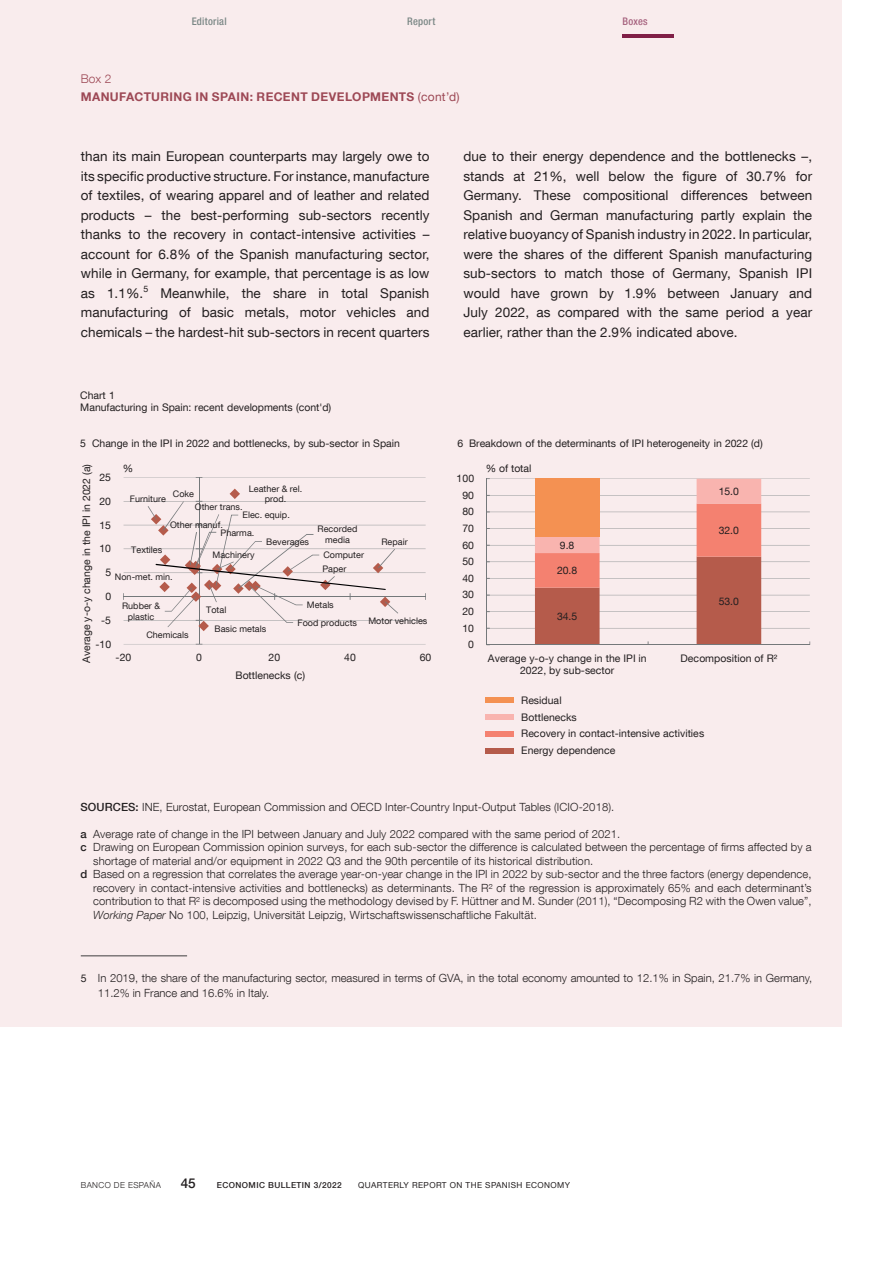
<style>
.page{position:relative;width:893px;height:1263px;background:#fff}
.page>*{position:absolute;margin:0;border:0;box-sizing:border-box;transform-origin:0 0}
.Texto_recuadro{font:13.5px/19.5px "Bd E Neue Helvetica";letter-spacing:.005em;color:#231f20;text-align:justify}
.t1{font:500 13.5px "Bd E Neue Helvetica";color:#231f20}
.t2{font:700 12px/18px "Bd E Neue Helvetica";letter-spacing:.03em;color:#9d4855}
.Citas_recuadro{font:300 11.25px/15px "Bd E Neue Helvetica";letter-spacing:.01em;color:#231f20}
.t3{font:10.5px/16.8px "Bd E Neue Helvetica";letter-spacing:-.005em;color:#231f20;text-align:center}
.t4{font:500 condensed 10.5px "Bd E Neue Helvetica";letter-spacing:.025em;color:#7a8785}
.t5{font:500 condensed 10.5px "Bd E Neue Helvetica";letter-spacing:.015em;color:#a6627e}
.t6{font:9px/10.8px "Bd E Neue Helvetica";letter-spacing:.005em;color:#231f20;text-align:center}
.t7{font:8.25px "Bd E Neue Helvetica";letter-spacing:.05em;color:#231f20}
.t8{font:500 8.25px "Bd E Neue Helvetica";letter-spacing:.05em;color:#231f20}
.t9{font:300 8.25px "Bd E Neue Helvetica";letter-spacing:.05em;color:#231f20}
.s1{font-weight:300}
.s2{font-weight:400}
.s3{font-weight:500}
.s4{font-style:italic}
.s5{font-weight:400;font-size:10.5px}
</style>
<div class="page">
<hr style="left:0;top:0;width:1px;height:1131px;background:#f9eced">
<div style="left:0;top:0;width:842px;height:1026px;background:#f9eced"></div>
<hr style="left:81px;top:955px;width:106px;height:1px;background:#3e3e3f">
<hr style="left:486px;top:628px;width:324px;height:1px;background:#9a9d9e">
<hr style="left:486px;top:611px;width:324px;height:1px;background:#9a9d9e">
<hr style="left:486px;top:595px;width:324px;height:1px;background:#9a9d9e">
<hr style="left:486px;top:578px;width:324px;height:1px;background:#9a9d9e">
<hr style="left:486px;top:561px;width:324px;height:1px;background:#9a9d9e">
<hr style="left:486px;top:545px;width:324px;height:1px;background:#9a9d9e">
<hr style="left:486px;top:528px;width:324px;height:1px;background:#9a9d9e">
<hr style="left:486px;top:512px;width:324px;height:1px;background:#9a9d9e">
<hr style="left:486px;top:495px;width:324px;height:1px;background:#9a9d9e">
<hr style="left:486px;top:478px;width:324px;height:1px;background:#9a9d9e">
<hr style="left:486px;top:479px;width:1px;height:166px;background:#74787a">
<hr style="left:486px;top:644px;width:324px;height:1px;background:#74787a">
<svg style="left:535px;top:479px;width:226px;height:165px"></svg>
<div style="left:485px;top:698px;width:29px;height:5px;background:#f49152"></div>
<div style="left:485px;top:714px;width:29px;height:6px;background:#f9b4af"></div>
<div style="left:485px;top:731px;width:29px;height:6px;background:#f48170"></div>
<div style="left:485px;top:748px;width:29px;height:5px;background:#b55b4b"></div>
<hr style="left:124px;top:644px;width:302px;height:1px;background:#9a9d9e">
<hr style="left:124px;top:620px;width:302px;height:1px;background:#9a9d9e">
<hr style="left:124px;top:572px;width:302px;height:1px;background:#9a9d9e">
<hr style="left:124px;top:548px;width:302px;height:1px;background:#9a9d9e">
<hr style="left:124px;top:525px;width:302px;height:1px;background:#9a9d9e">
<hr style="left:124px;top:501px;width:302px;height:1px;background:#9a9d9e">
<hr style="left:124px;top:477px;width:302px;height:1px;background:#9a9d9e">
<hr style="left:199px;top:477px;width:1px;height:167px;background:#74787a">
<hr style="left:124px;top:596px;width:302px;height:1px;background:#74787a">
<svg style="left:148px;top:489px;width:250px;height:142px"></svg>
<hr style="left:623px;top:34px;width:51px;height:4px;background:#801f47">
<p class="t4" style="left:192px;top:15px;width:37px">Editorial</p>
<p class="t4" style="left:407px;top:15px;width:30px">Report</p>
<p class="t5" style="left:623px;top:15px;width:27px">Boxes</p>
<p class="t2" style="left:81px;top:70px;width:380px"><span class="s1">Box 2<br></span>MANUFACTURING IN SPAIN: RECENT DEVELOPMENTS <span class="s2">(cont’d)</span></p>
<p class="Texto_recuadro" style="left:81px;top:146px;width:350px">than its main European counterparts may largely owe to its specific productive structure. For instance, manufacture of textiles, of wearing apparel and of leather and related products – the best-performing sub-sectors recently thanks to the recovery in contact-intensive activities – account for 6.8% of the Spanish manufacturing sector, while in Germany, for example, that percentage is as low as 1.1%.<sup>5</sup> Meanwhile, the share in total Spanish manufacturing of basic metals, motor vehicles and chemicals – the hardest-hit sub-sectors in recent quarters</p>
<p class="Texto_recuadro" style="left:463px;top:146px;width:350px">due to their energy dependence and the bottlenecks –, stands at 21%, well below the figure of 30.7% for Germany. These compositional differences between Spanish and German manufacturing partly explain the relative buoyancy of Spanish industry in 2022. In particular, were the shares of the different Spanish manufacturing sub-sectors to match those of Germany, Spanish IPI would have grown by 1.9% between January and July 2022, as compared with the same period a year earlier, rather than the 2.9% indicated above.</p>
<p class="t3" style="left:80px;top:386px;width:36px">Chart 1</p>
<p class="t3" style="left:80px;top:399px;width:252px">Manufacturing in Spain: recent developments (cont'd)</p>
<p class="t3" style="left:80px;top:434px;width:321px">5 Change in the IPI in 2022 and bottlenecks, by sub-sector in Spain</p>
<p class="t3" style="left:123px;top:459px;width:12px">%</p>
<p class="t3" style="left:78px;top:663px;width:201px;rotate:-90deg">Average y-o-y change in the IPI in 2022 (a)</p>
<p class="t3" style="left:99px;top:468px;width:13px">25</p>
<p class="t6" style="left:173px;top:488px;width:23px">Coke</p>
<p class="t6" style="left:249px;top:483px;width:55px">Leather &amp; rel. prod.</p>
<p class="t6" style="left:130px;top:493px;width:38px">Furniture</p>
<p class="t3" style="left:99px;top:492px;width:13px">20</p>
<p class="t6" style="left:195px;top:501px;width:49px">Other trans.</p>
<p class="t6" style="left:243px;top:510px;width:49px">Elec. equip.</p>
<p class="t6" style="left:170px;top:519px;width:54px">Other manuf.</p>
<p class="t3" style="left:99px;top:516px;width:13px">15</p>
<p class="t6" style="left:318px;top:523px;width:41px">Recorded media</p>
<p class="t6" style="left:322px;top:563px;width:25px">Paper</p>
<p class="t6" style="left:221px;top:527px;width:35px">Pharma.</p>
<p class="t6" style="left:266px;top:536px;width:44px">Beverages</p>
<p class="t6" style="left:381px;top:536px;width:28px">Repair</p>
<p class="t3" style="left:99px;top:540px;width:13px">10</p>
<p class="t6" style="left:131px;top:544px;width:32px">Textiles</p>
<p class="t6" style="left:212px;top:549px;width:44px">Machinery</p>
<p class="t6" style="left:323px;top:549px;width:42px">Computer</p>
<p class="t3" style="left:105px;top:564px;width:7px">5</p>
<p class="t6" style="left:115px;top:571px;width:59px">Non-met. min.</p>
<p class="t3" style="left:105px;top:588px;width:7px">0</p>
<p class="t6" style="left:122px;top:600px;width:39px">Rubber &amp; plastic</p>
<p class="t6" style="left:307px;top:599px;width:29px">Metals</p>
<p class="t6" style="left:206px;top:604px;width:22px">Total</p>
<p class="t3" style="left:101px;top:611px;width:11px">-5</p>
<p class="t6" style="left:368px;top:615px;width:61px">Motor vehicles</p>
<p class="t6" style="left:297px;top:617px;width:61px">Food products</p>
<p class="t6" style="left:215px;top:623px;width:53px">Basic metals</p>
<p class="t6" style="left:146px;top:629px;width:44px">Chemicals</p>
<p class="t3" style="left:95px;top:635px;width:17px">-10</p>
<p class="t3" style="left:116px;top:648px;width:17px">-20</p>
<p class="t3" style="left:196px;top:648px;width:7px">0</p>
<p class="t3" style="left:269px;top:648px;width:13px">20</p>
<p class="t3" style="left:344px;top:648px;width:13px">40</p>
<p class="t3" style="left:420px;top:648px;width:13px">60</p>
<p class="t3" style="left:235px;top:666px;width:71px">Bottlenecks (c)</p>
<p class="t3" style="left:457px;top:434px;width:307px">6 Breakdown of the determinants of IPI heterogeneity in 2022 (d)</p>
<p class="t3" style="left:486px;top:459px;width:47px">% of total</p>
<p class="t3" style="left:457px;top:470px;width:19px">100</p>
<p class="t3" style="left:462px;top:486px;width:13px">90</p>
<p class="t3" style="left:462px;top:503px;width:13px">80</p>
<p class="t3" style="left:462px;top:520px;width:13px">70</p>
<p class="t3" style="left:462px;top:536px;width:13px">60</p>
<p class="t3" style="left:462px;top:553px;width:13px">50</p>
<p class="t3" style="left:462px;top:569px;width:13px">40</p>
<p class="t3" style="left:462px;top:586px;width:13px">30</p>
<p class="t3" style="left:462px;top:603px;width:13px">20</p>
<p class="t3" style="left:462px;top:619px;width:13px">10</p>
<p class="t3" style="left:468px;top:636px;width:7px">0</p>
<p class="t3" style="left:719px;top:483px;width:22px">15.0</p>
<p class="t3" style="left:560px;top:537px;width:16px">9.8</p>
<p class="t3" style="left:557px;top:562px;width:22px">20.8</p>
<p class="t3" style="left:557px;top:608px;width:22px">34.5</p>
<p class="t3" style="left:719px;top:522px;width:22px">32.0</p>
<p class="t3" style="left:719px;top:592px;width:22px">53.0</p>
<p class="t3" style="left:488px;top:651px;width:160px;line-height:12.6px">Average y-o-y change in the IPI in<br>2022, by sub-sector</p>
<p class="t3" style="left:681px;top:649px;width:98px">Decomposition of R²</p>
<p class="t3" style="left:521px;top:691px;width:185px;text-align:left">Residual<br>Bottlenecks<br>Recovery in contact-intensive activities<br>Energy dependence</p>
<p class="Citas_recuadro" style="left:80px;top:799px;width:535px"><span class="s3">SOURCES:</span> INE, Eurostat, European Commission and OECD Inter-Country Input-Output Tables (ICIO-2018).</p>
<p class="Citas_recuadro" style="left:80px;top:826px;width:541px"><span class="s3">a</span> Average rate of change in the IPI between January and July 2022 compared with the same period of 2021.</p>
<p class="Citas_recuadro" style="left:80px;top:839px;width:733px"><span class="s3">c</span> Drawing on European Commission opinion surveys, for each sub-sector the difference is calculated between the percentage of firms affected by a</p>
<p class="Citas_recuadro" style="left:93px;top:853px;width:502px">shortage of material and/or equipment in 2022 Q3 and the 90th percentile of its historical distribution.</p>
<p class="Citas_recuadro" style="left:80px;top:866px;width:733px"><span class="s3">d</span> Based on a regression that correlates the average year-on-year change in the IPI in 2022 by sub-sector and the three factors (energy dependence,</p>
<p class="Citas_recuadro" style="left:93px;top:880px;width:720px">recovery in contact-intensive activities and bottlenecks) as determinants. The R² of the regression is approximately 65% and each determinant’s</p>
<p class="Citas_recuadro" style="left:93px;top:893px;width:720px">contribution to that R² is decomposed using the methodology devised by F. Hüttner and M. Sunder (2011), “Decomposing R2 with the Owen value”,</p>
<p class="Citas_recuadro" style="left:93px;top:907px;width:445px"><span class="s4">Working Paper</span> No 100, Leipzig, Universität Leipzig, Wirtschaftswissenschaftliche Fakultät.</p>
<p class="Citas_recuadro" style="left:98px;top:970px;width:716px;text-indent:-17px"><span class="s5">5</span> In 2019, the share of the manufacturing sector, measured in terms of GVA, in the total economy amounted to 12.1% in Spain, 21.7% in Germany,<br>11.2% in France and 16.6% in Italy.</p>
<p class="t9" style="left:81px;top:1180px;width:82px">BANCO DE ESPAÑA</p>
<p class="t1" style="left:181px;top:1175px;width:16px">45</p>
<p class="t8" style="left:217px;top:1180px;width:126px">ECONOMIC BULLETIN 3/2022</p>
<p class="t7" style="left:358px;top:1180px;width:214px">QUARTERLY REPORT ON THE SPANISH ECONOMY</p>
</div>
